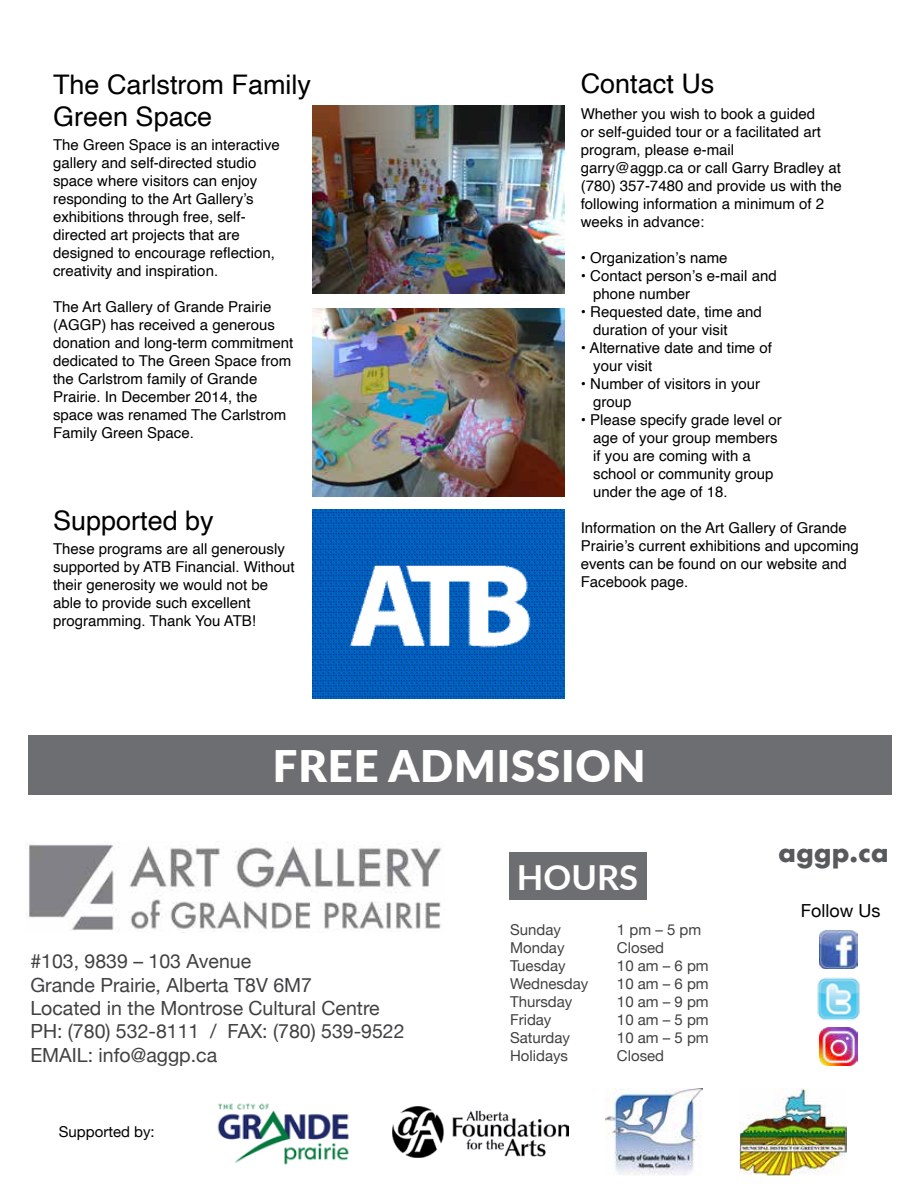
<style>
.page{position:relative;width:918px;height:1188px;background:#fff}
.page>*{position:absolute;margin:0;border:0;box-sizing:border-box;transform-origin:0 0}
.t1{font:900 43.5px "Lato";letter-spacing:.02em;color:#fff}
.t2{font:700 34.5px "Lato";color:#fff}
.t3{font:27px/32.4px "Helvetica";color:#000}
.t4{font:700 25.5px "Futura";color:#58595b}
.t5{font:19.5px/23.4px "Helvetica Neue";color:#414042}
.t6{font:18px "Helvetica Neue";color:#000}
.t7{font:15px/18px "Helvetica";color:#000}
.t8{font:15px/18px "Helvetica Neue";color:#414042}
.t9{font:15px "Helvetica Neue";color:#000}
</style>
<div class="page">
<img style="left:313px;top:510px;width:251px;height:188px">
<img style="left:313px;top:308px;width:251px;height:189px">
<img style="left:313px;top:105px;width:251px;height:189px">
<img style="left:26px;top:841px;width:416px;height:91px">
<img style="left:817px;top:977px;width:43px;height:51px">
<img style="left:820px;top:930px;width:38px;height:39px">
<img style="left:393px;top:1106px;width:176px;height:52px">
<div style="left:509px;top:853px;width:137px;height:47px;background:#6d6e71"></div>
<div style="left:28px;top:735px;width:864px;height:60px;background:#6d6e71"></div>
<img style="left:217px;top:1103px;width:132px;height:62px">
<img style="left:606px;top:1088px;width:96px;height:87px">
<img style="left:739px;top:1088px;width:108px;height:88px">
<img style="left:820px;top:1028px;width:38px;height:38px">
<h3 class="t3" style="left:53px;top:69px;width:260px">The Carlstrom Family<br>Green Space</h3>
<p class="t7" style="left:53px;top:136px;width:228px">The Green Space is an interactive gallery and self-directed studio space where visitors can enjoy responding to the Art Gallery’s exhibitions through free, self&shy;directed art projects that are designed to encourage reflection, creativity and inspiration.</p>
<p class="t7" style="left:53px;top:298px;width:242px">The Art Gallery of Grande Prairie (AGGP) has received a generous donation and long-term commitment dedicated to The Green Space from the Carlstrom family of Grande<br>Prairie. In December 2014, the space was renamed The Carlstrom<br>Family Green Space.</p>
<h3 class="t3" style="left:53px;top:505px;width:162px">Supported by</h3>
<p class="t7" style="left:53px;top:540px;width:243px">These programs are all generously supported by ATB Financial. Without their generosity we would not be able to provide such excellent programming. Thank You ATB!</p>
<h3 class="t3" style="left:581px;top:68px;width:135px">Contact Us</h3>
<p class="t7" style="left:581px;top:105px;width:262px">Whether you wish to book a guided<br>or self-guided tour or a facilitated art program, please e-mail<br>garry@aggp.ca or call Garry Bradley at (780) 357-7480 and provide us with the following information a minimum of 2 weeks in advance:</p>
<p class="t7" style="left:581px;top:249px;width:148px">• Organization’s name</p>
<p class="t7" style="left:593px;top:267px;width:185px;text-indent:-13px">• Contact person’s e-mail and phone number</p>
<p class="t7" style="left:593px;top:303px;width:170px;text-indent:-13px">• Requested date, time and duration of your visit</p>
<p class="t7" style="left:593px;top:339px;width:180px;text-indent:-13px">• Alternative date and time of your visit</p>
<p class="t7" style="left:593px;top:375px;width:168px;text-indent:-13px">• Number of visitors in your group</p>
<p class="t7" style="left:593px;top:411px;width:190px;text-indent:-13px">• Please specify grade level or age of your group members if you are coming with a school or community group under the age of 18.</p>
<p class="t7" style="left:581px;top:519px;width:280px">Information on the Art Gallery of Grande Prairie’s current exhibitions and upcoming events can be found on our website and Facebook page.</p>
<h1 class="t1" style="left:273px;top:734px;width:374px">FREE ADMISSION</h1>
<h3 class="t5" style="left:30px;top:951px;width:376px">#103, 9839 – 103 Avenue<br>Grande Prairie, Alberta T8V 6M7<br>Located in the Montrose Cultural Centre<br>PH: (780) 532-8111 / FAX: (780) 539-9522<br>EMAIL: info@aggp.ca</h3>
<p class="t9" style="left:59px;top:1120px;width:97px">Supported by:</p>
<h2 class="t2" style="left:517px;top:852px;width:123px">HOURS</h2>
<p class="t8" style="left:510px;top:921px;width:80px">Sunday<br>Monday<br>Tuesday<br>Wednesday<br>Thursday<br>Friday<br>Saturday<br>Holidays</p>
<p class="t8" style="left:617px;top:921px;width:93px">1 pm – 5 pm<br>Closed<br>10 am – 6 pm<br>10 am – 6 pm<br>10 am – 9 pm<br>10 am – 5 pm<br>10 am – 5 pm<br>Closed</p>
<h3 class="t4" style="left:778px;top:834px;width:112px">aggp.ca</h3>
<p class="t6" style="left:801px;top:898px;width:81px">Follow Us</p>
</div>
